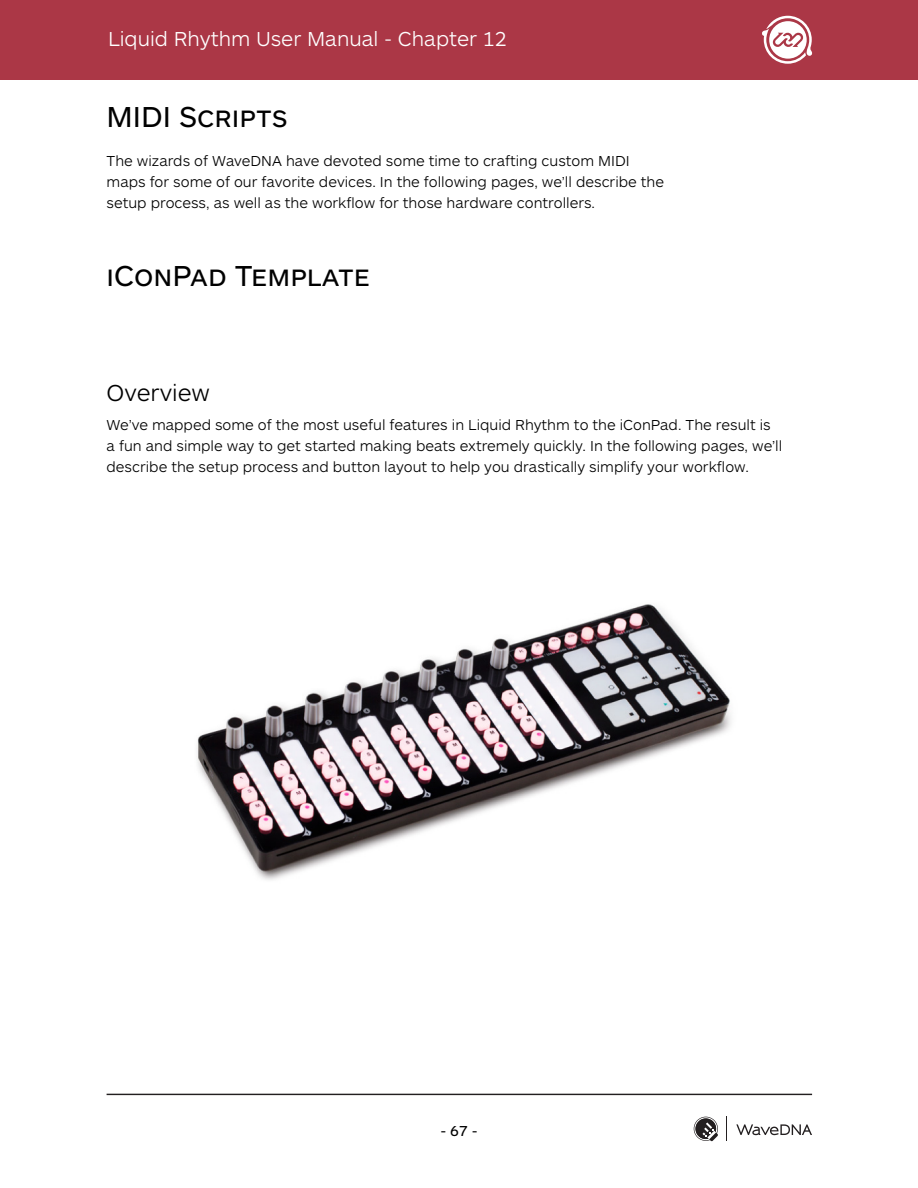
<style>
.page{position:relative;width:918px;height:1188px;background:#fff}
.page>*{position:absolute;margin:0;border:0;box-sizing:border-box;transform-origin:0 0}
.t1{font:30px "ARS Maquette Pro";color:#000}
.t2{font:300 24px "ARS Maquette Pro";color:#000}
.t3{font:300 21px "ARS Maquette Pro";color:#fff}
.t4{font:300 15px/21px "ARS Maquette Pro";color:#000}
.t5{font:15px "ARS Maquette Pro";color:#000}
</style>
<div class="page">
<div style="left:0;top:0;width:918px;height:79px;background:#ab3746"></div>
<svg style="left:762px;top:16px;width:50px;height:48px"></svg>
<hr style="left:107px;top:1094px;width:705px;height:1px;background:#231f20">
<img style="left:197px;top:604px;width:534px;height:276px">
<svg style="left:694px;top:1117px;width:24px;height:24px"></svg>
<svg style="left:736px;top:1124px;width:76px;height:11px"></svg>
<h3 class="t3" style="left:108px;top:25px;width:400px">Liquid Rhythm User Manual - Chapter 12</h3>
<h1 class="t1" style="left:107px;top:97px;width:183px">MIDI Scripts</h1>
<p class="t4" style="left:107px;top:149px;width:559px">The wizards of WaveDNA have devoted some time to crafting custom MIDI maps for some of our favorite devices. In the following pages, we’ll describe the setup process, as well as the workflow for those hardware controllers.</p>
<h1 class="t1" style="left:107px;top:256px;width:265px">iConPad Template</h1>
<h2 class="t2" style="left:107px;top:377px;width:113px">Overview ￼￼</h2>
<p class="t4" style="left:107px;top:413px;width:677px">We’ve mapped some of the most useful features in Liquid Rhythm to the iConPad. The result is a fun and simple way to get started making beats extremely quickly. In the following pages, we’ll describe the setup process and button layout to help you drastically simplify your workflow.</p>
<p class="t5" style="left:440px;top:1121px;width:39px">- 67 -</p>
</div>
